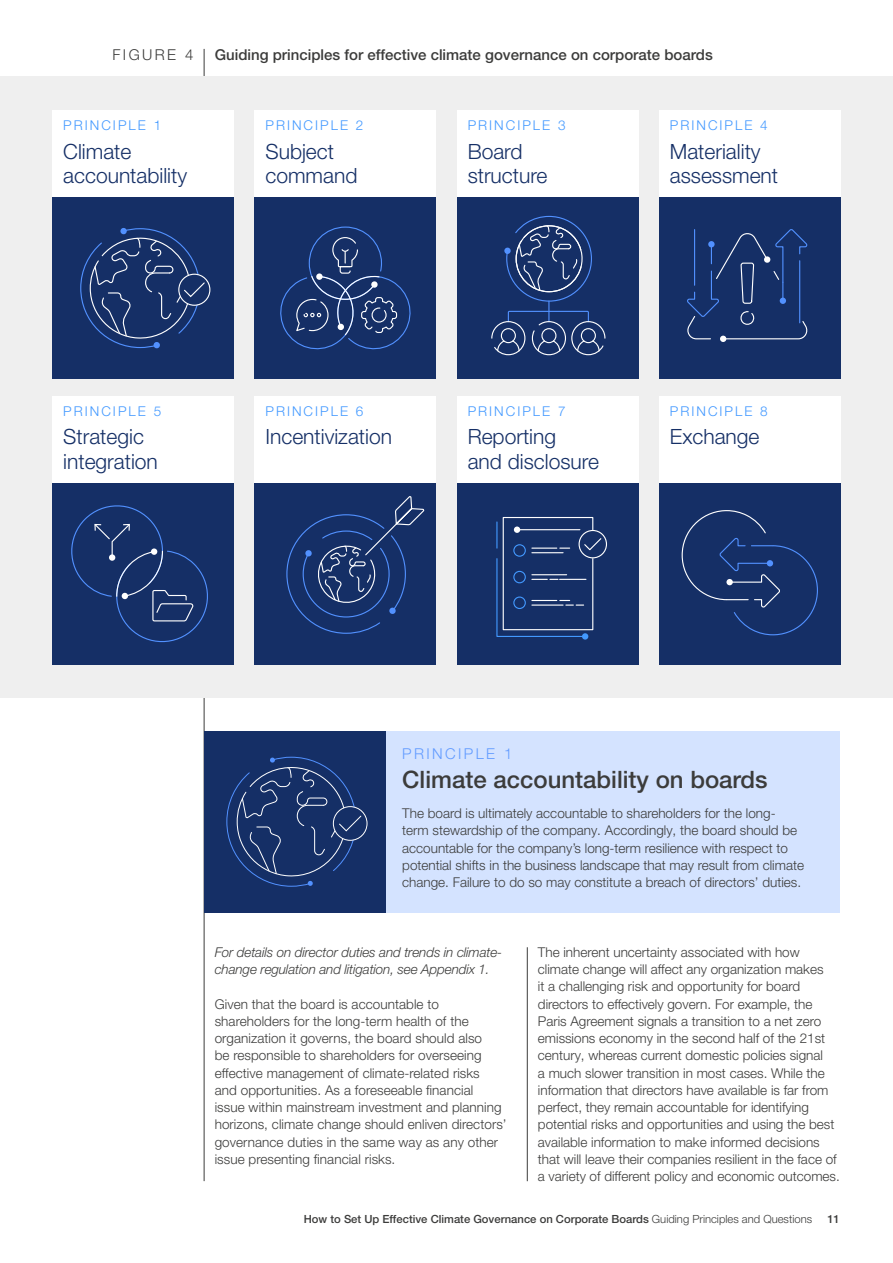
<style>
.page{position:relative;width:893px;height:1263px;background:#fff}
.page>*{position:absolute;margin:0;border:0;box-sizing:border-box;transform-origin:0 0}
.t1{font:500 24px "Helvetica Neue LT Pro";color:#3c3c3b}
.t2{font:300 21px/24px "Helvetica Neue LT Pro";color:#152f66}
.t3{font:500 15px "Helvetica Neue LT Pro";color:#3c3c3b}
.t4{font:300 15px "Helvetica Neue LT Pro";letter-spacing:.16em;color:#639cff}
.t5{font:300 15px "Helvetica Neue LT Pro";letter-spacing:.16em;color:#3c3c3b}
.t6{font:300 13.5px/17.2px "Helvetica Neue LT Pro";color:#3c3c3b}
.t7{font:italic 300 13.5px/17.2px "Helvetica Neue LT Pro";letter-spacing:-.01em;color:#3c3c3b}
.t8{font:300 13.5px "Helvetica Neue LT Pro";letter-spacing:.15em;color:#4399ff}
.t9{font:500 11.25px "Helvetica Neue LT Pro";color:#3c3c3b}
.s1{font-weight:300}
</style>
<div class="page">
<hr style="left:204px;top:49px;width:1px;height:1132px;background:#3c3c3b">
<div style="left:0;top:77px;width:893px;height:621px;background:#efefef"></div>
<div style="left:53px;top:110px;width:181px;height:269px;background:#fff"></div>
<div style="left:255px;top:110px;width:181px;height:269px;background:#fff"></div>
<div style="left:457px;top:110px;width:181px;height:269px;background:#fff"></div>
<div style="left:659px;top:110px;width:181px;height:269px;background:#fff"></div>
<div style="left:53px;top:396px;width:181px;height:268px;background:#fff"></div>
<div style="left:255px;top:396px;width:181px;height:268px;background:#fff"></div>
<div style="left:457px;top:396px;width:181px;height:268px;background:#fff"></div>
<div style="left:659px;top:396px;width:181px;height:268px;background:#fff"></div>
<div style="left:53px;top:197px;width:181px;height:182px;background:#152f66"></div>
<div style="left:255px;top:197px;width:181px;height:182px;background:#152f66"></div>
<div style="left:457px;top:197px;width:181px;height:182px;background:#152f66"></div>
<div style="left:659px;top:197px;width:181px;height:182px;background:#152f66"></div>
<div style="left:178px;top:274px;width:32px;height:32px;border:1px solid #fff;border-radius:50%"></div>
<svg style="left:80px;top:228px;width:126px;height:121px"></svg>
<svg style="left:280px;top:226px;width:131px;height:124px"></svg>
<svg style="left:491px;top:215px;width:115px;height:141px"></svg>
<svg style="left:687px;top:229px;width:121px;height:113px"></svg>
<div style="left:53px;top:483px;width:181px;height:181px;background:#152f66"></div>
<div style="left:255px;top:483px;width:181px;height:181px;background:#152f66"></div>
<div style="left:457px;top:483px;width:181px;height:181px;background:#152f66"></div>
<div style="left:659px;top:483px;width:181px;height:181px;background:#152f66"></div>
<svg style="left:286px;top:496px;width:139px;height:138px"></svg>
<div style="left:579px;top:530px;width:28px;height:28px;border:1px solid #fff;border-radius:50%"></div>
<div style="left:582px;top:633px;width:6px;height:7px;background:#4399ff;border-radius:50%"></div>
<svg style="left:496px;top:517px;width:106px;height:120px"></svg>
<svg style="left:681px;top:510px;width:137px;height:126px"></svg>
<svg style="left:71px;top:505px;width:137px;height:138px"></svg>
<div style="left:151px;top:548px;width:7px;height:7px;background:#fff;border-radius:50%"></div>
<hr style="left:527px;top:947px;width:1px;height:234px;background:#3c3c3b">
<div style="left:385px;top:731px;width:455px;height:182px;background:#d4e3ff"></div>
<div style="left:204px;top:731px;width:181px;height:182px;background:#152f66"></div>
<div style="left:333px;top:806px;width:34px;height:35px;border:1px solid #fff;border-radius:50%"></div>
<svg style="left:226px;top:756px;width:136px;height:131px"></svg>
<p class="t5" style="left:112px;top:45px;width:82px">FIGURE 4</p>
<p class="t3" style="left:215px;top:45px;width:500px">Guiding principles for effective climate governance on corporate boards</p>
<p class="t8" style="left:63px;top:117px;width:99px">PRINCIPLE 1</p>
<h2 class="t2" style="left:63px;top:139px;width:125px">Climate accountability</h2>
<p class="t8" style="left:265px;top:117px;width:99px">PRINCIPLE 2</p>
<h2 class="t2" style="left:265px;top:139px;width:93px">Subject command</h2>
<p class="t8" style="left:468px;top:117px;width:99px">PRINCIPLE 3</p>
<h2 class="t2" style="left:468px;top:139px;width:81px">Board structure</h2>
<p class="t8" style="left:670px;top:117px;width:99px">PRINCIPLE 4</p>
<h2 class="t2" style="left:670px;top:139px;width:110px">Materiality assessment</h2>
<p class="t8" style="left:63px;top:403px;width:99px">PRINCIPLE 5</p>
<h2 class="t2" style="left:63px;top:424px;width:96px">Strategic integration</h2>
<p class="t8" style="left:265px;top:403px;width:99px">PRINCIPLE 6</p>
<h2 class="t2" style="left:265px;top:424px;width:128px">Incentivization</h2>
<p class="t8" style="left:468px;top:403px;width:99px">PRINCIPLE 7</p>
<h2 class="t2" style="left:468px;top:424px;width:133px">Reporting<br>and disclosure</h2>
<p class="t8" style="left:670px;top:403px;width:99px">PRINCIPLE 8</p>
<h2 class="t2" style="left:670px;top:424px;width:91px">Exchange</h2>
<p class="t4" style="left:402px;top:745px;width:112px">PRINCIPLE 1</p>
<h1 class="t1" style="left:402px;top:765px;width:367px">Climate accountability on boards</h1>
<p class="t6" style="left:402px;top:804px;width:403px">The board is ultimately accountable to shareholders for the long&shy;term stewardship of the company. Accordingly, the board should be accountable for the company’s long-term resilience with respect to potential shifts in the business landscape that may result from climate change. Failure to do so may constitute a breach of directors’ duties.</p>
<p class="t7" style="left:215px;top:943px;width:289px">For details on director duties and trends in climate&shy;change regulation and litigation, see Appendix 1.</p>
<p class="t6" style="left:215px;top:995px;width:293px">Given that the board is accountable to shareholders for the long-term health of the organization it governs, the board should also<br>be responsible to shareholders for overseeing effective management of climate-related risks<br>and opportunities. As a foreseeable financial<br>issue within mainstream investment and planning horizons, climate change should enliven directors’ governance duties in the same way as any other issue presenting financial risks.</p>
<p class="t6" style="left:538px;top:943px;width:303px">The inherent uncertainty associated with how climate change will affect any organization makes<br>it a challenging risk and opportunity for board directors to effectively govern. For example, the Paris Agreement signals a transition to a net zero emissions economy in the second half of the 21st century, whereas current domestic policies signal<br>a much slower transition in most cases. While the information that directors have available is far from perfect, they remain accountable for identifying potential risks and opportunities and using the best available information to make informed decisions that will leave their companies resilient in the face of a variety of different policy and economic outcomes.</p>
<p class="t9" style="left:304px;top:1212px;width:510px">How to Set Up Effective Climate Governance on Corporate Boards <span class="s1">Guiding Principles and Questions</span></p>
<p class="t9" style="left:827px;top:1212px;width:14px">11</p>
</div>
